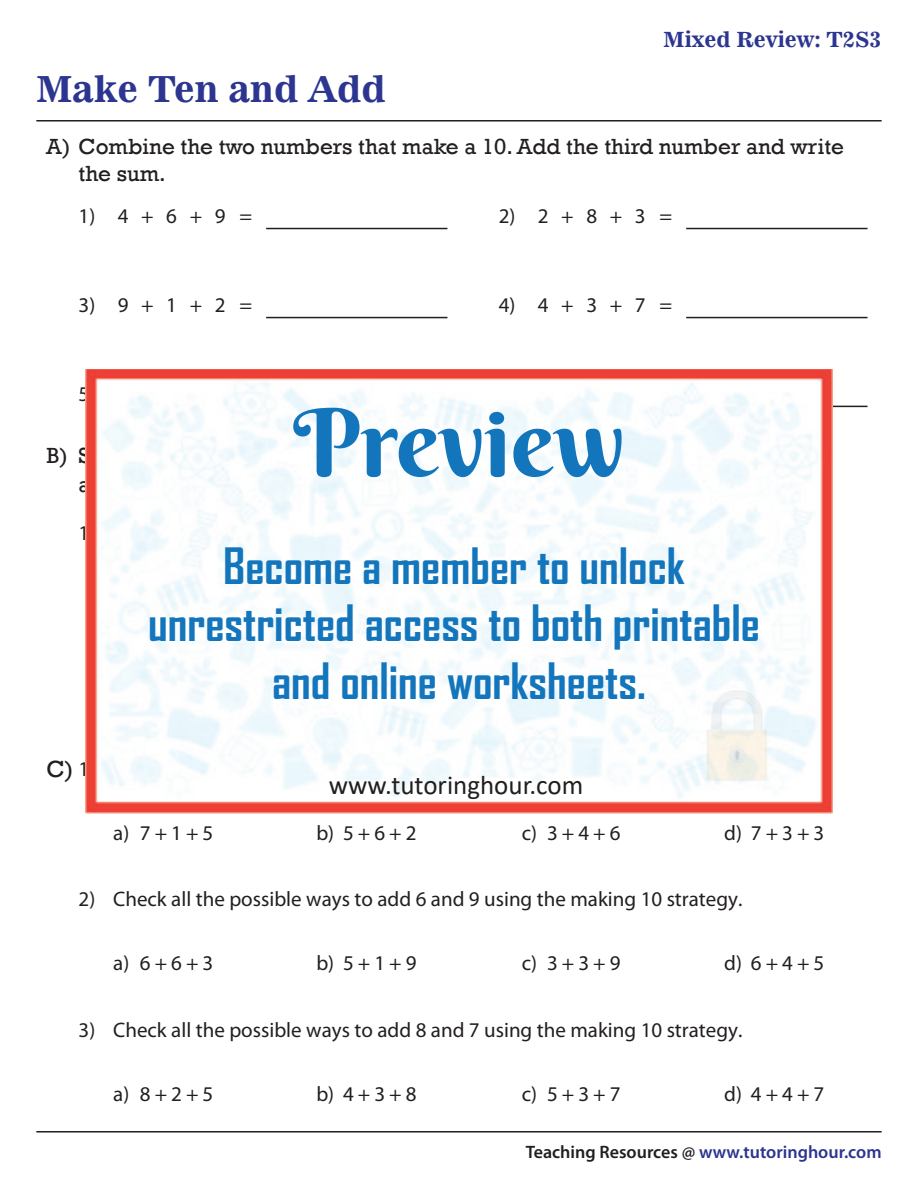
<style>
.page{position:relative;width:918px;height:1188px;background:#fff}
.page>*{position:absolute;margin:0;border:0;box-sizing:border-box;transform-origin:0 0}
.t1{font:94.05px "Berkshire Swash";color:#1375bc}
.t2{font:700 48px/57.6px "Agency FB";color:#1375bc;text-align:center}
.t3{font:36px "News 701 BT Bold A";color:#2c3690}
.t4{font:27px "Calibri";color:#211e1e}
.t5{font:22.5px/27px "Rockwell";color:#231f20}
.t6{font:21px "Myriad Pro";color:#231f20}
.t7{font:21px "Myriad Pro";color:#211e1e}
.t8{font:21px "News 701 BT Bold A";color:#2c3690}
.t9{font:600 18px "Myriad Pro";color:#2b358f}
.s1{font-size:21.45px}
.s2{color:#231f20}
.s3{color:#211e1e}
</style>
<div class="page">
<hr style="left:266px;top:228px;width:181px;height:1px;background:#231f20">
<hr style="left:686px;top:228px;width:182px;height:1px;background:#231f20">
<hr style="left:266px;top:317px;width:181px;height:1px;background:#231f20">
<hr style="left:686px;top:317px;width:182px;height:1px;background:#231f20">
<hr style="left:36px;top:120px;width:846px;height:2px;background:#211e1e">
<hr style="left:36px;top:1131px;width:846px;height:2px;background:#211e1e">
<hr style="left:686px;top:406px;width:182px;height:1px;background:#231f20">
<img style="left:86px;top:369px;width:746px;height:444px">
<h3 class="t3" style="left:36px;top:69px;width:351px">Make Ten and Add</h3>
<p class="t8" style="left:664px;top:28px;width:220px">Mixed Review: T2S3</p>
<p class="t5" style="left:79px;top:135px;width:767px;text-indent:-32px">A) Combine the two numbers that make a 10. Add the third number and write the sum.</p>
<p class="t6" style="left:79px;top:208px;width:175px">1) 4+6+9<span class="s1">=</span></p>
<p class="t6" style="left:499px;top:208px;width:175px">2) 2+8+3<span class="s1">=</span></p>
<p class="t6" style="left:79px;top:297px;width:175px">3) 9+1+2<span class="s1">=</span></p>
<p class="t6" style="left:499px;top:297px;width:175px">4) 4+3+7<span class="s1">=</span></p>
<h1 class="t1" style="left:293px;top:389px;width:333px">Preview</h1>
<h2 class="t2" style="left:148px;top:541px;width:613px">Become a member to unlock unrestricted access to both printable and online worksheets.</h2>
<p class="t4" style="left:329px;top:776px;width:256px">www.tutoringhour.com</p>
<p class="t7" style="left:113px;top:825px;width:102px"><span class="s2">a)</span> 7 + 1 + 5</p>
<p class="t7" style="left:316px;top:825px;width:102px"><span class="s2">b)</span> 5 + 6 + 2</p>
<p class="t7" style="left:522px;top:825px;width:100px"><span class="s2">c)</span> 3 + 4 + 6</p>
<p class="t7" style="left:724px;top:825px;width:102px"><span class="s2">d)</span> 7 + 3 + 3</p>
<p class="t6" style="left:79px;top:891px;width:665px">2) Check all the possible ways to add 6 and 9 using the making 10 strategy.</p>
<p class="t7" style="left:113px;top:955px;width:102px"><span class="s2">a)</span> 6 + 6 + 3</p>
<p class="t7" style="left:316px;top:955px;width:102px"><span class="s2">b)</span> 5 + 1 + 9</p>
<p class="t7" style="left:522px;top:955px;width:100px"><span class="s2">c)</span> 3 + 3 + 9</p>
<p class="t7" style="left:724px;top:955px;width:102px"><span class="s2">d)</span> 6 + 4 + 5</p>
<p class="t6" style="left:79px;top:1022px;width:665px">3) Check all the possible ways to add 8 and 7 using the making 10 strategy.</p>
<p class="t7" style="left:113px;top:1086px;width:102px"><span class="s2">a)</span> 8 + 2 + 5</p>
<p class="t7" style="left:316px;top:1086px;width:102px"><span class="s2">b)</span> 4 + 3 + 8</p>
<p class="t7" style="left:522px;top:1086px;width:100px"><span class="s2">c)</span> 5 + 3 + 7</p>
<p class="t7" style="left:724px;top:1086px;width:102px"><span class="s2">d)</span> 4 + 4 + 7</p>
<p class="t9" style="left:526px;top:1145px;width:357px"><span class="s3">Teaching Resources @</span> www.tutoringhour.com</p>
</div>
